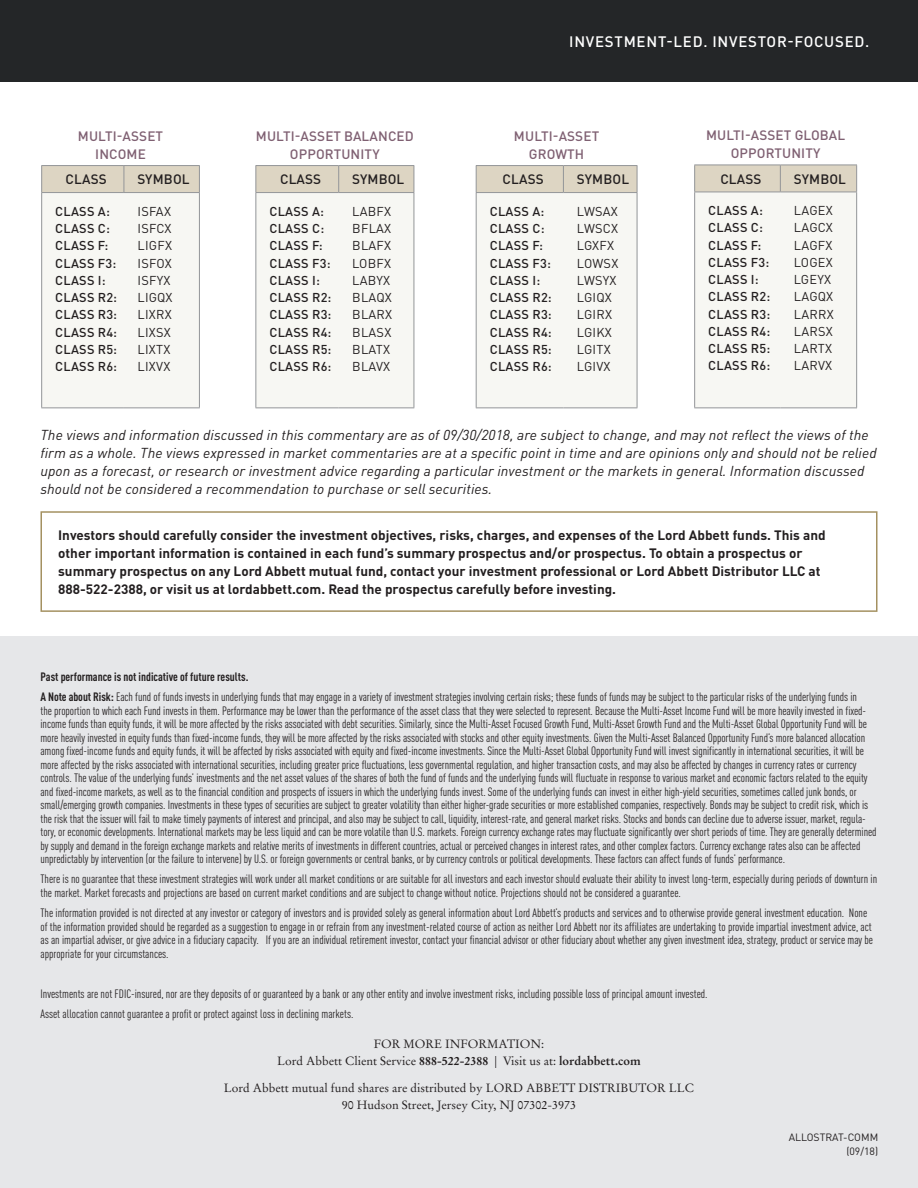
<style>
.page{position:relative;width:918px;height:1188px;background:#fff}
.page>*{position:absolute;margin:0;border:0;box-sizing:border-box;transform-origin:0 0}
.BACK_TITLE{font:500 15px "DIN Pro";letter-spacing:.05em;color:#fff}
.BODY{font:italic 14.25px/18px "DIN Pro";letter-spacing:.005em;color:#231f20}
.LEGAL_CALLOUT{font:700 13.5px/18px "DIN Pro";color:#231f20}
.PLATFORM_TABLE_HEAD{font:500 13.5px/18px "DIN Pro";letter-spacing:.01em;color:#7f6072;text-align:center}
.PLATFORM_TABLE_HEAD-2{font:500 13.5px "DIN Pro";letter-spacing:.01em;color:#231f20}
.PLATFORM_TABLE_BODY{font:500 12.75px/17.2px "DIN Pro";letter-spacing:.02em;color:#231f20}
.PLATFORM_TABLE_BODY-2{font:12.75px/17.2px "DIN Pro";letter-spacing:.02em;color:#231f20}
.LEGAL_CON{font:condensed 12px/13.5px "DIN Pro";letter-spacing:-.005em;color:#231f20}
.BON_ADDRESS_INFO{font:12px/16.5px "Stempel Garamond LT Std";color:#231f20;text-align:center}
.LEGAL_CON-2{font:700 condensed 12px "DIN Pro";color:#231f20}
.CODE{font:10.5px/13.5px "DIN Pro";color:#231f20;text-align:right}
.s1{font-weight:700}
</style>
<div class="page">
<div style="left:0;top:636px;width:918px;height:552px;background:#e6e7e9"></div>
<div style="left:0;top:0;width:918px;height:81px;background:#242628"></div>
<div style="left:40px;top:511px;width:838px;height:101px;border:2px solid #a49161"></div>
<svg style="left:41px;top:166px;width:159px;height:242px"></svg>
<hr style="left:41px;top:165px;width:83px;height:1px;background:#939598">
<hr style="left:124px;top:165px;width:76px;height:1px;background:#939598">
<hr style="left:255px;top:165px;width:84px;height:1px;background:#939598">
<hr style="left:339px;top:165px;width:75px;height:1px;background:#939598">
<svg style="left:255px;top:166px;width:160px;height:242px"></svg>
<hr style="left:476px;top:165px;width:87px;height:1px;background:#939598">
<hr style="left:563px;top:165px;width:74px;height:1px;background:#939598">
<svg style="left:476px;top:166px;width:162px;height:242px"></svg>
<svg style="left:694px;top:165px;width:163px;height:243px"></svg>
<p class="PLATFORM_TABLE_HEAD" style="left:78px;top:125px;width:87px">MULTI-ASSET<br>INCOME</p>
<p class="PLATFORM_TABLE_HEAD-2" style="left:66px;top:168px;width:43px">CLASS</p>
<p class="PLATFORM_TABLE_HEAD-2" style="left:137px;top:168px;width:54px">SYMBOL</p>
<p class="PLATFORM_TABLE_BODY" style="left:55px;top:201px;width:56px">CLASS A:</p>
<p class="PLATFORM_TABLE_BODY" style="left:55px;top:218px;width:63px">CLASS C:<br>CLASS F:<br>CLASS F3:<br>CLASS I:<br>CLASS R2:<br>CLASS R3:<br>CLASS R4:<br>CLASS R5:<br>CLASS R6:</p>
<p class="PLATFORM_TABLE_BODY-2" style="left:137px;top:201px;width:37px">ISFAX<br>ISFCX<br>LIGFX<br>ISFOX<br>ISFYX<br>LIGQX<br>LIXRX<br>LIXSX<br>LIXTX<br>LIXVX</p>
<p class="PLATFORM_TABLE_HEAD" style="left:256px;top:125px;width:159px">MULTI-ASSET BALANCED<br>OPPORTUNITY</p>
<p class="PLATFORM_TABLE_HEAD-2" style="left:280px;top:168px;width:43px">CLASS</p>
<p class="PLATFORM_TABLE_HEAD-2" style="left:352px;top:168px;width:54px">SYMBOL</p>
<p class="PLATFORM_TABLE_BODY" style="left:269px;top:201px;width:64px">CLASS A:<br>CLASS C:<br>CLASS F:<br>CLASS F3:<br>CLASS I:<br>CLASS R2:<br>CLASS R3:<br>CLASS R4:<br>CLASS R5:<br>CLASS R6:</p>
<p class="PLATFORM_TABLE_BODY-2" style="left:352px;top:201px;width:41px;text-align:justify">LABFX BFLAX BLAFX</p>
<p class="PLATFORM_TABLE_BODY-2" style="left:352px;top:253px;width:42px">LOBFX<br>LABYX<br>BLAQX<br>BLARX<br>BLASX<br>BLATX<br>BLAVX</p>
<p class="BACK_TITLE" style="left:569px;top:29px;width:302px">INVESTMENT-LED. INVESTOR-FOCUSED.</p>
<p class="PLATFORM_TABLE_HEAD" style="left:514px;top:125px;width:87px">MULTI-ASSET<br>GROWTH</p>
<p class="PLATFORM_TABLE_HEAD-2" style="left:503px;top:168px;width:43px">CLASS</p>
<p class="PLATFORM_TABLE_HEAD-2" style="left:577px;top:168px;width:54px">SYMBOL</p>
<p class="PLATFORM_TABLE_BODY" style="left:490px;top:201px;width:56px;text-align:justify">CLASS A:<br>CLASS C:<br>CLASS F:</p>
<p class="PLATFORM_TABLE_BODY" style="left:490px;top:253px;width:63px">CLASS F3:</p>
<p class="PLATFORM_TABLE_BODY" style="left:490px;top:270px;width:64px">CLASS I:<br>CLASS R2:<br>CLASS R3:<br>CLASS R4:<br>CLASS R5:<br>CLASS R6:</p>
<p class="PLATFORM_TABLE_BODY-2" style="left:577px;top:201px;width:43px;text-align:justify">LWSAX LWSCX LGXFX</p>
<p class="PLATFORM_TABLE_BODY-2" style="left:577px;top:253px;width:43px">LOWSX<br>LWSYX<br>LGIQX<br>LGIRX<br>LGIKX<br>LGITX<br>LGIVX</p>
<p class="PLATFORM_TABLE_HEAD" style="left:706px;top:125px;width:141px">MULTI-ASSET GLOBAL<br>OPPORTUNITY</p>
<p class="PLATFORM_TABLE_HEAD-2" style="left:720px;top:168px;width:43px">CLASS</p>
<p class="PLATFORM_TABLE_HEAD-2" style="left:794px;top:168px;width:54px">SYMBOL</p>
<p class="PLATFORM_TABLE_BODY" style="left:708px;top:201px;width:56px;text-align:justify">CLASS A:<br>CLASS C:<br>CLASS F:</p>
<p class="PLATFORM_TABLE_BODY" style="left:708px;top:252px;width:64px">CLASS F3:<br>CLASS I:<br>CLASS R2:<br>CLASS R3:<br>CLASS R4:<br>CLASS R5:<br>CLASS R6:</p>
<p class="PLATFORM_TABLE_BODY-2" style="left:794px;top:201px;width:41px;text-align:justify">LAGEX LAGCX LAGFX</p>
<p class="PLATFORM_TABLE_BODY-2" style="left:794px;top:252px;width:40px">LOGEX</p>
<p class="PLATFORM_TABLE_BODY-2" style="left:794px;top:270px;width:41px">LGEYX<br>LAGQX<br>LARRX<br>LARSX<br>LARTX<br>LARVX</p>
<p class="BODY" style="left:40px;top:424px;width:838px">The views and information discussed in this commentary are as of 09/30/2018, are subject to change, and may not reflect the views of the firm as a whole. The views expressed in market commentaries are at a specific point in time and are opinions only and should not be relied upon as a forecast, or research or investment advice regarding a particular investment or the markets in general. Information discussed should not be considered a recommendation to purchase or sell securities.</p>
<p class="LEGAL_CALLOUT" style="left:58px;top:524px;width:769px">Investors should carefully consider the investment objectives, risks, charges, and expenses of the Lord Abbett funds. This and other important information is contained in each fund’s summary prospectus and/or prospectus. To obtain a prospectus or summary prospectus on any Lord Abbett mutual fund, contact your investment professional or Lord Abbett Distributor LLC at 888-522-2388, or visit us at lordabbett.com. Read the prospectus carefully before investing.</p>
<p class="LEGAL_CON-2" style="left:40px;top:668px;width:210px">Past performance is not indicative of future results.</p>
<p class="LEGAL_CON" style="left:40px;top:689px;width:838px"><span class="s1">A Note about Risk:</span> Each fund of funds invests in underlying funds that may engage in a variety of investment strategies involving certain risks; these funds of funds may be subject to the particular risks of the underlying funds in<br>the proportion to which each Fund invests in them. Performance may be lower than the performance of the asset class that they were selected to represent. Because the Multi-Asset Income Fund will be more heavily invested in fixed&shy;income funds than equity funds, it will be more affected by the risks associated with debt securities. Similarly, since the Multi-Asset Focused Growth Fund, Multi-Asset Growth Fund and the Multi-Asset Global Opportunity Fund will be more heavily invested in equity funds than fixed-income funds, they will be more affected by the risks associated with stocks and other equity investments. Given the Multi-Asset Balanced Opportunity Fund’s more balanced allocation among fixed-income funds and equity funds, it will be affected by risks associated with equity and fixed-income investments. Since the Multi-Asset Global Opportunity Fund will invest significantly in international securities, it will be more affected by the risks associated with international securities, including greater price fluctuations, less governmental regulation, and higher transaction costs, and may also be affected by changes in currency rates or currency controls. The value of the underlying funds’ investments and the net asset values of the shares of both the fund of funds and the underlying funds will fluctuate in response to various market and economic factors related to the equity and fixed-income markets, as well as to the financial condition and prospects of issuers in which the underlying funds invest. Some of the underlying funds can invest in either high-yield securities, sometimes called junk bonds, or small/emerging growth companies. Investments in these types of securities are subject to greater volatility than either higher-grade securities or more established companies, respectively. Bonds may be subject to credit risk, which is the risk that the issuer will fail to make timely payments of interest and principal, and also may be subject to call, liquidity, interest-rate, and general market risks. Stocks and bonds can decline due to adverse issuer, market, regula&shy;tory, or economic developments. International markets may be less liquid and can be more volatile than U.S. markets. Foreign currency exchange rates may fluctuate significantly over short periods of time. They are generally determined by supply and demand in the foreign exchange markets and relative merits of investments in different countries, actual or perceived changes in interest rates, and other complex factors. Currency exchange rates also can be affected unpredictably by intervention (or the failure to intervene) by U.S. or foreign governments or central banks, or by currency controls or political developments. These factors can affect funds of funds’ performance.</p>
<p class="LEGAL_CON" style="left:40px;top:872px;width:838px">There is no guarantee that these investment strategies will work under all market conditions or are suitable for all investors and each investor should evaluate their ability to invest long-term, especially during periods of downturn in the market. Market forecasts and projections are based on current market conditions and are subject to change without notice. Projections should not be considered a guarantee.</p>
<p class="LEGAL_CON" style="left:40px;top:905px;width:834px">The information provided is not directed at any investor or category of investors and is provided solely as general information about Lord Abbett’s products and services and to otherwise provide general investment education. None of the information provided should be regarded as a suggestion to engage in or refrain from any investment-related course of action as neither Lord Abbett nor its affiliates are undertaking to provide impartial investment advice, act as an impartial adviser, or give advice in a fiduciary capacity. If you are an individual retirement investor, contact your financial advisor or other fiduciary about whether any given investment idea, strategy, product or service may be appropriate for your circumstances.</p>
<p class="LEGAL_CON" style="left:40px;top:986px;width:669px">Investments are not FDIC-insured, nor are they deposits of or guaranteed by a bank or any other entity and involve investment risks, including possible loss of principal amount invested.</p>
<p class="LEGAL_CON" style="left:40px;top:1007px;width:314px">Asset allocation cannot guarantee a profit or protect against loss in declining markets.</p>
<p class="BON_ADDRESS_INFO" style="left:277px;top:1036px;width:365px">FOR MORE INFORMATION:<br>Lord Abbett Client Service <span class="s1">888-522-2388</span> | Visit us at: <span class="s1">lordabbett.com</span></p>
<p class="BON_ADDRESS_INFO" style="left:224px;top:1080px;width:472px">Lord Abbett mutual fund shares are distributed by LORD ABBETT DISTRIBUTOR LLC<br>90 Hudson Street, Jersey City, NJ 07302-3973</p>
<p class="CODE" style="left:789px;top:1130px;width:91px">ALLOSTRAT-COMM (09/18)</p>
</div>
